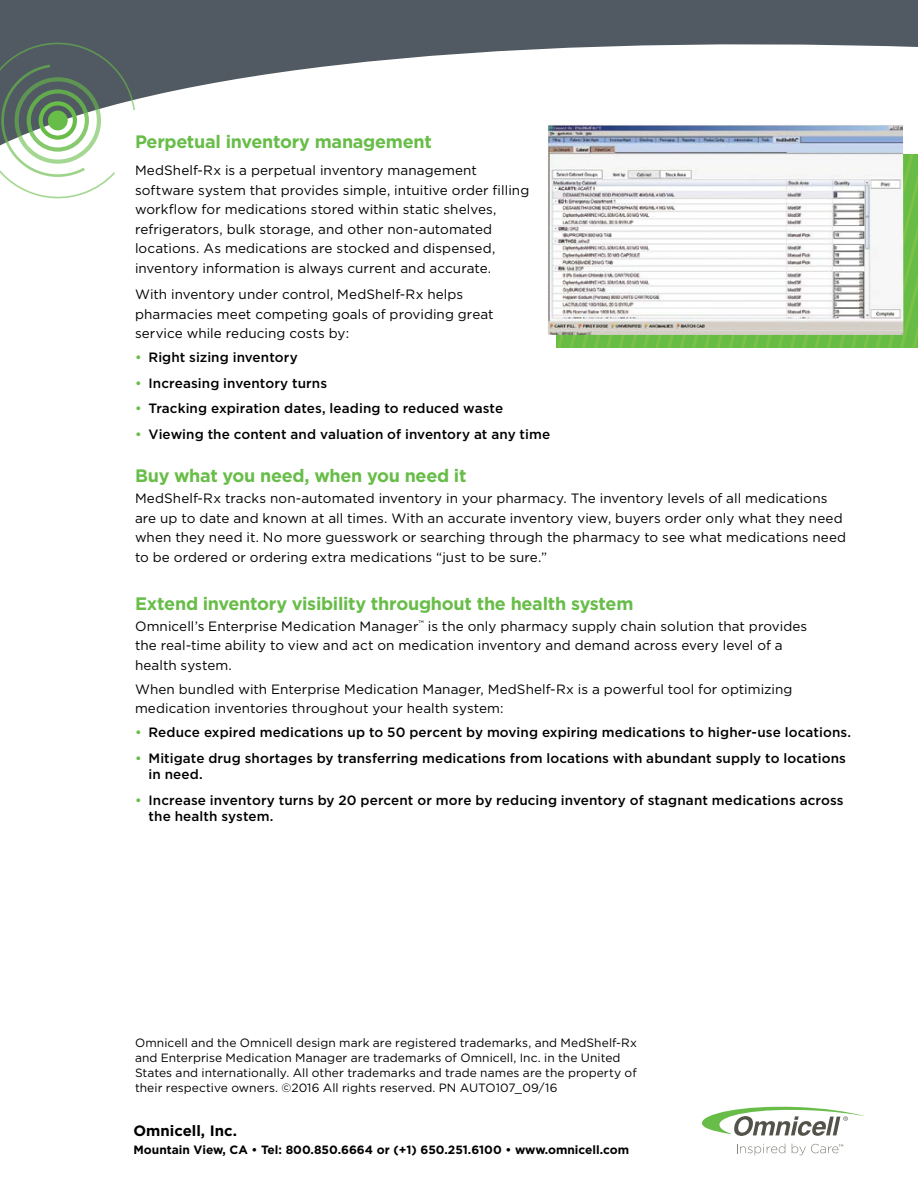
<style>
.page{position:relative;width:918px;height:1188px;background:#fff}
.page>*{position:absolute;margin:0;border:0;box-sizing:border-box;transform-origin:0 0}
.t1{font:700 18px "Gotham";letter-spacing:-.015em;color:#68bd49}
.t2{font:700 15px "Gotham";color:#000}
.t3{font:13.5px/19.5px "Gotham";letter-spacing:.005em;color:#000}
.t4{font:500 13.5px/16.5px "Gotham";letter-spacing:.005em;color:#000}
.t5{font:12px/15px "Gotham";letter-spacing:.005em;color:#000}
.t6{font:700 12px "Gotham";color:#000}
.s1{color:#68bd49}
</style>
<div class="page">
<img style="left:556px;top:155px;width:362px;height:193px">
<svg style="left:0;top:0;width:918px;height:100px;fill:#515a62"></svg>
<svg style="left:0;top:43px;width:135px;height:155px"></svg>
<svg style="left:702px;top:1106px;width:162px;height:30px"></svg>
<svg style="left:737px;top:1144px;width:48px;height:11px"></svg>
<svg style="left:792px;top:1144px;width:51px;height:11px"></svg>
<img style="left:548px;top:125px;width:355px;height:210px">
<h1 class="t1" style="left:135px;top:131px;width:298px">Perpetual inventory management</h1>
<p class="t3" style="left:135px;top:161px;width:396px">MedShelf-Rx is a perpetual inventory management software system that provides simple, intuitive order filling workflow for medications stored within static shelves, refrigerators, bulk storage, and other non-automated locations. As medications are stocked and dispensed, inventory information is always current and accurate.</p>
<p class="t3" style="left:135px;top:284px;width:360px">With inventory under control, MedShelf-Rx helps pharmacies meet competing goals of providing great service while reducing costs by:</p>
<p class="t4" style="left:135px;top:349px;width:164px"><span class="s1">•</span> Right sizing inventory</p>
<p class="t4" style="left:135px;top:374px;width:194px"><span class="s1">•</span> Increasing inventory turns</p>
<p class="t4" style="left:135px;top:400px;width:370px"><span class="s1">•</span> Tracking expiration dates, leading to reduced waste</p>
<p class="t4" style="left:135px;top:425px;width:417px"><span class="s1">•</span> Viewing the content and valuation of inventory at any time</p>
<h1 class="t1" style="left:135px;top:465px;width:333px">Buy what you need, when you need it</h1>
<p class="t3" style="left:135px;top:488px;width:713px">MedShelf-Rx tracks non-automated inventory in your pharmacy. The inventory levels of all medications are up to date and known at all times. With an accurate inventory view, buyers order only what they need when they need it. No more guesswork or searching through the pharmacy to see what medications need to be ordered or ordering extra medications “just to be sure.”</p>
<h1 class="t1" style="left:135px;top:593px;width:500px">Extend inventory visibility throughout the health system</h1>
<p class="t3" style="left:135px;top:616px;width:674px">Omnicell’s Enterprise Medication Manager<sup>™</sup> is the only pharmacy supply chain solution that provides the real-time ability to view and act on medication inventory and demand across every level of a health system.</p>
<p class="t3" style="left:135px;top:679px;width:659px">When bundled with Enterprise Medication Manager, MedShelf-Rx is a powerful tool for optimizing medication inventories throughout your health system:</p>
<p class="t4" style="left:135px;top:724px;width:718px"><span class="s1">•</span> Reduce expired medications up to 50 percent by moving expiring medications to higher-use locations.</p>
<p class="t4" style="left:149px;top:750px;width:699px;text-indent:-14px"><span class="s1">•</span> Mitigate drug shortages by transferring medications from locations with abundant supply to locations in need.</p>
<p class="t4" style="left:149px;top:792px;width:697px;text-indent:-14px"><span class="s1">•</span> Increase inventory turns by 20 percent or more by reducing inventory of stagnant medications across the health system.</p>
<p class="t5" style="left:135px;top:1035px;width:504px">Omnicell and the Omnicell design mark are registered trademarks, and MedShelf-Rx and Enterprise Medication Manager are trademarks of Omnicell, Inc. in the United States and internationally. All other trademarks and trade names are the property of their respective owners. ©2016 All rights reserved. PN AUTO107_09/16</p>
<p class="t2" style="left:134px;top:1122px;width:105px">Omnicell, Inc.</p>
<p class="t6" style="left:134px;top:1143px;width:497px">Mountain View, CA • Tel: 800.850.6664 or (+1) 650.251.6100 • www.omnicell.com</p>
</div>
